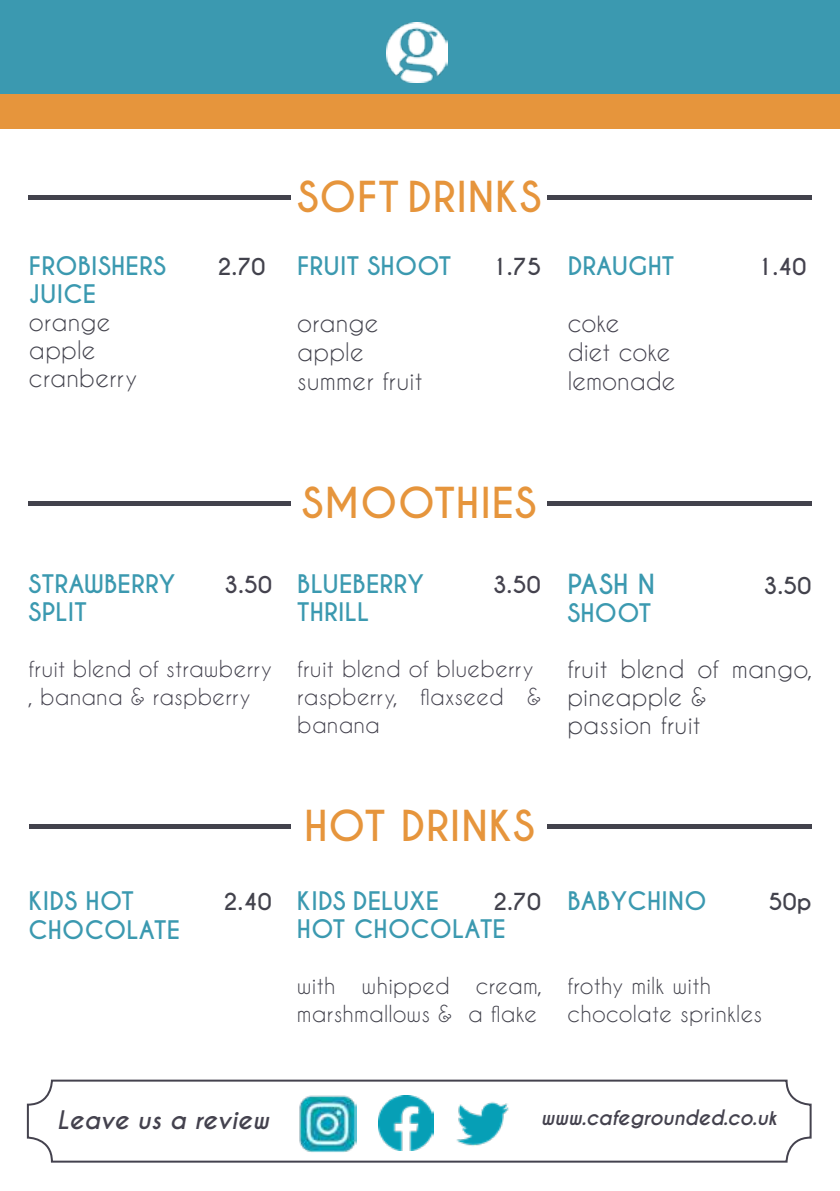
<style>
.page{position:relative;width:840px;height:1191px;background:#fff}
.page>*{position:absolute;margin:0;border:0;box-sizing:border-box;transform-origin:0 0}
.t1{font:700 40px "Caviar Dreams";letter-spacing:.02em;color:#e6953c}
.t2{font:700 26px "Caviar Dreams";color:#3b99b0}
.t3{font:700 24px "Caviar Dreams";letter-spacing:.01em;color:#3b99b0}
.t4{font:24px/28px "Caviar Dreams";letter-spacing:.01em;color:#42424c}
.t5{font:24px/28.8px "Caviar Dreams";color:#44424e}
.t6{font:italic 700 24px "Caviar Dreams";color:#44424e}
.t7{font:22px/28px "Caviar Dreams";letter-spacing:.01em;color:#44424e}
.t8{font:22px/28px "Caviar Dreams";letter-spacing:.01em;color:#42424c}
.t9{font:700 22px "Caviar Dreams";letter-spacing:.01em;color:#42424c}
.t10{font:700 22px "Caviar Dreams";color:#44424e}
.t11{font:italic 700 20px "Caviar Dreams";letter-spacing:-.01em;color:#44424e}
</style>
<div class="page">
<div style="left:0;top:0;width:839px;height:94px;background:#3b99b0"></div>
<div style="left:0;top:94px;width:839px;height:34px;background:#e6953c"></div>
<img style="left:386px;top:22px;width:61px;height:60px">
<img style="left:299px;top:1095px;width:57px;height:57px">
<img style="left:378px;top:1095px;width:55px;height:56px">
<img style="left:456px;top:1102px;width:53px;height:44px">
<div style="left:27px;top:1079px;width:784px;height:83px;border:2px solid #44424e;border-radius:24px"></div>
<div style="left:28px;top:195px;width:262px;height:5px;background:#42424c"></div>
<div style="left:547px;top:195px;width:264px;height:5px;background:#42424c"></div>
<div style="left:28px;top:501px;width:262px;height:5px;background:#42424c"></div>
<div style="left:547px;top:501px;width:264px;height:5px;background:#42424c"></div>
<div style="left:29px;top:824px;width:261px;height:5px;background:#42424c"></div>
<div style="left:547px;top:824px;width:264px;height:5px;background:#42424c"></div>
<p class="t3" style="left:29px;top:251px;width:138px">FROBISHERS</p>
<p class="t9" style="left:217px;top:253px;width:49px">2.70</p>
<p class="t3" style="left:29px;top:279px;width:69px">JUICE</p>
<p class="t4" style="left:29px;top:307px;width:110px">orange apple cranberry</p>
<h1 class="t1" style="left:297px;top:172px;width:245px">SOFT DRINKS</h1>
<p class="t3" style="left:297px;top:251px;width:156px">FRUIT SHOOT</p>
<p class="t9" style="left:491px;top:253px;width:51px">1.75</p>
<p class="t4" style="left:297px;top:308px;width:127px;line-height:28.8px">orange apple summer fruit</p>
<p class="t3" style="left:567px;top:251px;width:108px">DRAUGHT</p>
<p class="t10" style="left:756px;top:253px;width:50px">1.40</p>
<p class="t5" style="left:567px;top:308px;width:109px">coke<br>diet coke lemonade</p>
<p class="t3" style="left:29px;top:569px;width:148px">STRAWBERRY</p>
<p class="t10" style="left:224px;top:571px;width:49px">3.50</p>
<p class="t3" style="left:29px;top:597px;width:60px">SPLIT</p>
<p class="t7" style="left:29px;top:654px;width:245px">fruit blend of strawberry , banana &amp; raspberry</p>
<h1 class="t1" style="left:302px;top:479px;width:236px">SMOOTHIES</h1>
<p class="t3" style="left:297px;top:569px;width:128px">BLUEBERRY</p>
<p class="t10" style="left:492px;top:571px;width:49px">3.50</p>
<p class="t3" style="left:297px;top:597px;width:73px">THRILL</p>
<p class="t7" style="left:297px;top:654px;width:245px">fruit blend of blueberry raspberry, flaxseed &amp; banana</p>
<p class="t2" style="left:567px;top:569px;width:89px">PASH N</p>
<p class="t9" style="left:763px;top:572px;width:49px">3.50</p>
<p class="t3" style="left:567px;top:599px;width:85px">SHOOT</p>
<p class="t4" style="left:567px;top:655px;width:246px">fruit blend of mango, pineapple &amp;<br>passion fruit</p>
<p class="t3" style="left:28px;top:886px;width:107px">KIDS HOT</p>
<p class="t9" style="left:223px;top:888px;width:50px">2.40</p>
<p class="t3" style="left:28px;top:915px;width:153px">CHOCOLATE</p>
<h1 class="t1" style="left:304px;top:801px;width:232px">HOT DRINKS</h1>
<p class="t3" style="left:297px;top:886px;width:143px">KIDS DELUXE</p>
<p class="t9" style="left:493px;top:888px;width:49px">2.70</p>
<p class="t3" style="left:297px;top:914px;width:210px">HOT CHOCOLATE</p>
<p class="t8" style="left:297px;top:971px;width:246px">with whipped cream, marshmallows &amp; a flake</p>
<p class="t3" style="left:567px;top:886px;width:140px">BABYCHINO</p>
<p class="t9" style="left:768px;top:888px;width:45px">50p</p>
<p class="t8" style="left:567px;top:971px;width:196px">frothy milk with chocolate sprinkles</p>
<p class="t6" style="left:57px;top:1105px;width:213px">Leave us a review</p>
<p class="t11" style="left:540px;top:1105px;width:237px">www.cafegrounded.co.uk</p>
</div>
